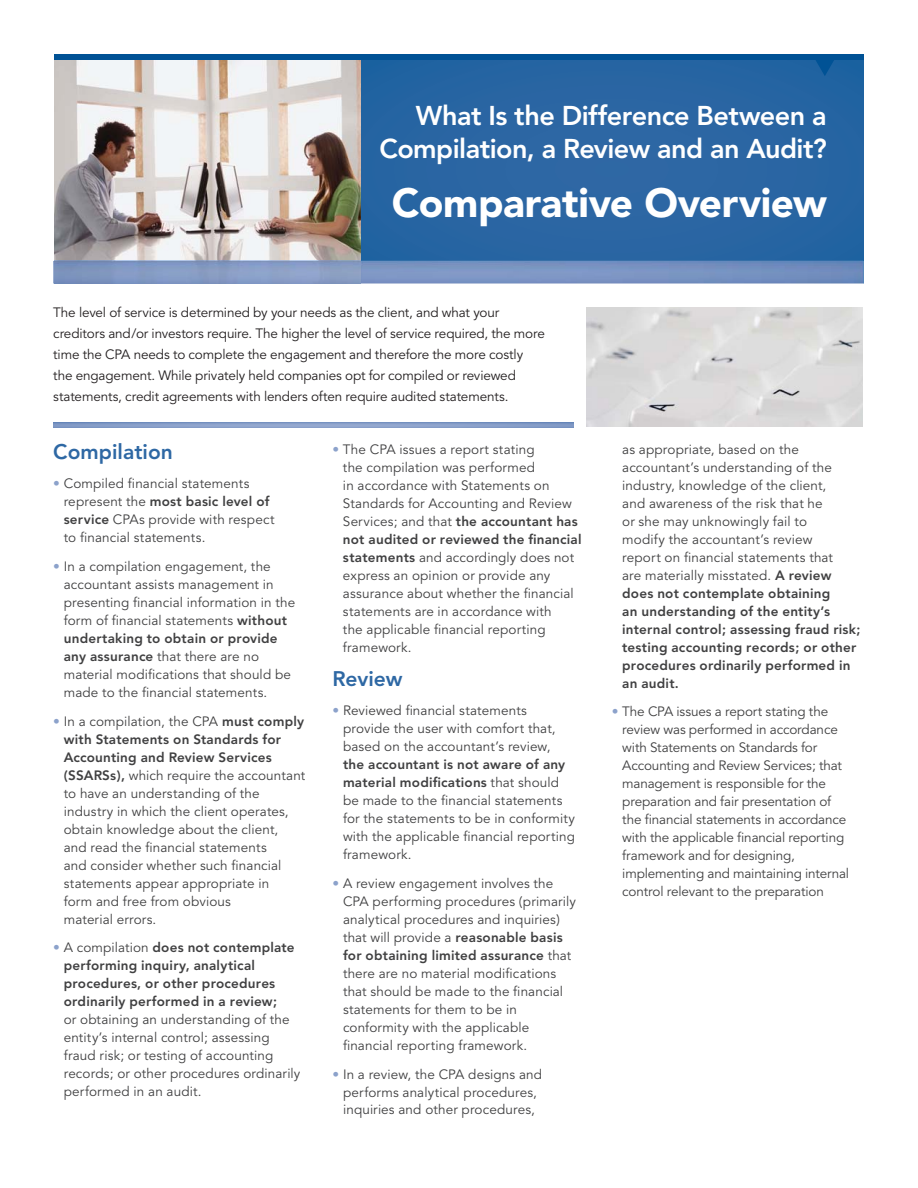
<style>
.page{position:relative;width:918px;height:1188px;background:#fff}
.page>*{position:absolute;margin:0;border:0;box-sizing:border-box;transform-origin:0 0}
.t1{font:900 40.5px "Avenir";letter-spacing:-.01em;color:#fff}
.t2{font:800 27px/32.4px "Avenir";letter-spacing:-.02em;color:#fff;text-align:right}
.t3{font:800 21px "Avenir";color:#2e68a4}
.t4{font:13.5px/18px "Avenir";letter-spacing:.01em;color:#404041}
.t5{font:13.5px/18px "Avenir";letter-spacing:-.01em;color:#404041}
.t6{font:13.5px/21px "Avenir";letter-spacing:-.01em;color:#231f20}
.t7{font:800 13.5px/18px "Avenir";letter-spacing:.015em;color:#404041}
.s1{font-weight:800}
.s2{font-weight:400}
</style>
<div class="page">
<div style="left:360px;top:60px;width:504px;height:224px;background:#2965a2"></div>
<img style="left:54px;top:60px;width:306px;height:201px">
<img style="left:54px;top:261px;width:809px;height:23px">
<div style="left:54px;top:54px;width:810px;height:6px;background:#005295"></div>
<img style="left:586px;top:307px;width:276px;height:120px">
<svg style="left:813px;top:60px;width:23px;height:16px"></svg>
<svg style="left:53px;top:423px;width:521px;height:4px;background:#899fc9"></svg>
<h2 class="t2" style="left:379px;top:102px;width:449px">What Is the Difference Between a<br>Compilation, a Review and an Audit?</h2>
<h1 class="t1" style="left:392px;top:186px;width:436px">Comparative Overview</h1>
<p class="t6" style="left:53px;top:304px;width:493px">The level of service is determined by your needs as the client, and what your creditors and/or investors require. The higher the level of service required, the more time the CPA needs to complete the engagement and therefore the more costly the engagement. While privately held companies opt for compiled or reviewed statements, credit agreements with lenders often require audited statements.</p>
<h3 class="t3" style="left:53px;top:444px;width:121px">Compilation</h3>
<p class="t4" style="left:64px;top:476px;width:212px">Compiled financial statements represent the <span class="s1">most basic level of service</span> CPAs provide with respect to financial statements.</p>
<p class="t4" style="left:64px;top:559px;width:233px">In a compilation engagement, the accountant assists management in presenting financial information in the form of financial statements <span class="s1">without undertaking to obtain or provide any assurance</span> that there are no material modifications that should be made to the financial statements.</p>
<p class="t4" style="left:64px;top:714px;width:243px">In a compilation, the CPA <span class="s1">must comply with Statements on Standards for<br>Accounting and Review Services (SSARSs),</span> which require the accountant to have an understanding of the industry in which the client operates, obtain knowledge about the client,<br>and read the financial statements<br>and consider whether such financial statements appear appropriate in<br>form and free from obvious<br>material errors.</p>
<p class="t7" style="left:64px;top:940px;width:232px"><span class="s2">A compilation</span> does not contemplate performing inquiry, analytical procedures, or other procedures ordinarily performed in a review;</p>
<p class="t4" style="left:64px;top:1012px;width:238px">or obtaining an understanding of the entity’s internal control; assessing fraud risk; or testing of accounting records; or other procedures ordinarily performed in an audit.</p>
<p class="t4" style="left:343px;top:441px;width:240px">The CPA issues a report stating<br>the compilation was performed<br>in accordance with Statements on Standards for Accounting and Review Services; and that <span class="s1">the accountant has not audited or reviewed the financial statements</span> and accordingly does not express an opinion or provide any assurance about whether the financial statements are in accordance with<br>the applicable financial reporting framework.</p>
<h3 class="t3" style="left:332px;top:670px;width:71px">Review</h3>
<p class="t4" style="left:343px;top:703px;width:214px">Reviewed financial statements provide the user with comfort that, based on the accountant’s review,</p>
<p class="t4" style="left:343px;top:757px;width:234px"><span class="s1">the accountant is not aware of any material modifications</span> that should be made to the financial statements for the statements to be in conformity with the applicable financial reporting framework.</p>
<p class="t4" style="left:343px;top:876px;width:235px">A review engagement involves the CPA performing procedures (primarily analytical procedures and inquiries) that will provide a <span class="s1">reasonable basis for obtaining limited assurance</span> that there are no material modifications that should be made to the financial statements for them to be in conformity with the applicable financial reporting framework.</p>
<p class="t4" style="left:343px;top:1066px;width:201px">In a review, the CPA designs and performs analytical procedures, inquiries and other procedures,</p>
<p class="t4" style="left:622px;top:441px;width:240px">as appropriate, based on the accountant’s understanding of the industry, knowledge of the client,<br>and awareness of the risk that he<br>or she may unknowingly fail to<br>modify the accountant’s review<br>report on financial statements that<br>are materially misstated. <span class="s1">A review does not contemplate obtaining<br>an understanding of the entity’s internal control; assessing fraud risk; testing accounting records; or other procedures ordinarily performed in an audit.</span></p>
<p class="t5" style="left:622px;top:704px;width:228px">The CPA issues a report stating the review was performed in accordance with Statements on Standards for Accounting and Review Services; that management is responsible for the preparation and fair presentation of the financial statements in accordance with the applicable financial reporting framework and for designing, implementing and maintaining internal control relevant to the preparation</p>
</div>
